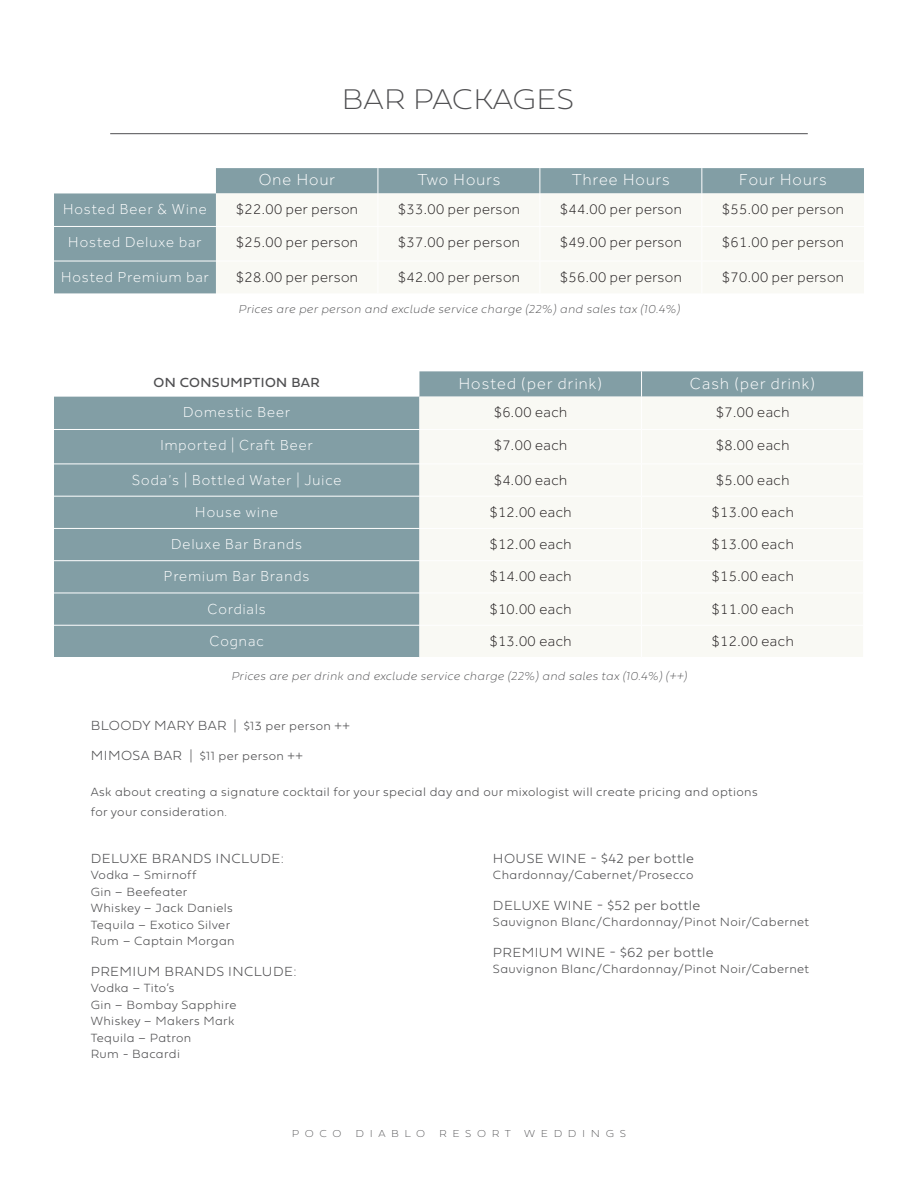
<style>
.page{position:relative;width:918px;height:1188px;background:#fff}
.page>*{position:absolute;margin:0;border:0;box-sizing:border-box;transform-origin:0 0}
._3_meal{font:29.7px "Fieldwork Geo Hair";color:#4f4f51;scale:1.05 1}
.t1{font:300 16.5px "Effra";letter-spacing:.07em;color:#fff}
.t2{font:300 15px "Effra";letter-spacing:.03em;color:#231f20}
.t3{font:300 15px "Effra";letter-spacing:.07em;color:#fff}
.tabbed_extras{font:100 13.8px "Fieldwork Geo";letter-spacing:.03em;color:#4f4f51}
.tabbed_extras-2{font:13.8px "Fieldwork Geo Regular";letter-spacing:.03em;color:#4f4f51}
.tabbed_extras-3{font:100 12.45px "Fieldwork Geo";letter-spacing:.03em;color:#4f4f51}
.tabbed_extras-4{font:12px "Fieldwork Italic Hair";letter-spacing:.03em;color:#4f4f51}
._3_meal-2{font:10.5px "Fieldwork Hum Hair";letter-spacing:.51em;color:#4f4f51;scale:1.05 1}
.s1{font-size:13.8px}
</style>
<div class="page">
<hr style="left:110px;top:133px;width:698px;height:1px;background:#4f4f51">
<svg style="left:54px;top:168px;width:810px;height:125px;background:#90a9af"></svg>
<div style="left:216px;top:193px;width:648px;height:100px;background:#f9f9f4"></div>
<hr style="left:54px;top:226px;width:162px;height:1px;background:#fff">
<hr style="left:216px;top:226px;width:162px;height:1px;background:#fff">
<hr style="left:378px;top:226px;width:162px;height:1px;background:#fff">
<hr style="left:540px;top:226px;width:162px;height:1px;background:#fff">
<hr style="left:702px;top:226px;width:162px;height:1px;background:#fff">
<hr style="left:54px;top:261px;width:162px;height:1px;background:#fff">
<hr style="left:216px;top:261px;width:162px;height:1px;background:#fff">
<hr style="left:378px;top:261px;width:162px;height:1px;background:#fff">
<hr style="left:540px;top:261px;width:162px;height:1px;background:#fff">
<hr style="left:702px;top:261px;width:162px;height:1px;background:#fff">
<svg style="left:701px;top:168px;width:1px;height:25px"></svg>
<hr style="left:701px;top:193px;width:1px;height:33px;background:#fff">
<hr style="left:701px;top:227px;width:1px;height:34px;background:#fff">
<hr style="left:701px;top:261px;width:1px;height:32px;background:#fff">
<svg style="left:378px;top:168px;width:1px;height:25px"></svg>
<hr style="left:378px;top:193px;width:1px;height:33px;background:#fff">
<hr style="left:378px;top:227px;width:1px;height:34px;background:#fff">
<hr style="left:378px;top:261px;width:1px;height:32px;background:#fff">
<svg style="left:540px;top:168px;width:1px;height:25px"></svg>
<hr style="left:540px;top:193px;width:1px;height:33px;background:#fff">
<hr style="left:540px;top:227px;width:1px;height:34px;background:#fff">
<hr style="left:540px;top:261px;width:1px;height:32px;background:#fff">
<svg style="left:54px;top:371px;width:809px;height:286px;background:#8da7ad"></svg>
<div style="left:419px;top:397px;width:444px;height:260px;background:#f9f9f4"></div>
<hr style="left:54px;top:429px;width:365px;height:1px;background:#fff">
<hr style="left:419px;top:429px;width:223px;height:1px;background:#fff">
<hr style="left:642px;top:429px;width:222px;height:1px;background:#fff">
<svg style="left:641px;top:371px;width:1px;height:26px"></svg>
<hr style="left:641px;top:397px;width:1px;height:32px;background:#fff">
<hr style="left:641px;top:430px;width:1px;height:34px;background:#fff">
<hr style="left:54px;top:464px;width:365px;height:1px;background:#fff">
<hr style="left:54px;top:496px;width:365px;height:1px;background:#fff">
<hr style="left:54px;top:528px;width:365px;height:1px;background:#fff">
<hr style="left:54px;top:560px;width:365px;height:1px;background:#fff">
<hr style="left:54px;top:593px;width:365px;height:1px;background:#fff">
<hr style="left:54px;top:625px;width:365px;height:1px;background:#fff">
<hr style="left:419px;top:464px;width:223px;height:1px;background:#fff">
<hr style="left:642px;top:464px;width:222px;height:1px;background:#fff">
<hr style="left:641px;top:464px;width:1px;height:32px;background:#fff">
<hr style="left:641px;top:497px;width:1px;height:31px;background:#fff">
<hr style="left:641px;top:529px;width:1px;height:31px;background:#fff">
<hr style="left:641px;top:561px;width:1px;height:32px;background:#fff">
<hr style="left:641px;top:593px;width:1px;height:32px;background:#fff">
<hr style="left:641px;top:626px;width:1px;height:31px;background:#fff">
<hr style="left:419px;top:496px;width:223px;height:1px;background:#fff">
<hr style="left:642px;top:496px;width:222px;height:1px;background:#fff">
<hr style="left:419px;top:528px;width:223px;height:1px;background:#fff">
<hr style="left:642px;top:528px;width:222px;height:1px;background:#fff">
<hr style="left:419px;top:560px;width:223px;height:1px;background:#fff">
<hr style="left:642px;top:560px;width:222px;height:1px;background:#fff">
<hr style="left:419px;top:593px;width:223px;height:1px;background:#fff">
<hr style="left:642px;top:593px;width:222px;height:1px;background:#fff">
<hr style="left:419px;top:625px;width:223px;height:1px;background:#fff">
<hr style="left:642px;top:625px;width:222px;height:1px;background:#fff">
<p class="_3_meal" style="left:342px;top:75px;width:223px">BAR PACKAGES</p>
<p class="t1" style="left:259px;top:171px;width:78px">One Hour</p>
<p class="t1" style="left:417px;top:171px;width:84px">Two Hours</p>
<p class="t1" style="left:572px;top:171px;width:100px">Three Hours</p>
<p class="t1" style="left:739px;top:171px;width:89px">Four Hours</p>
<p class="t3" style="left:63px;top:201px;width:145px">Hosted Beer &amp; Wine</p>
<p class="t2" style="left:236px;top:201px;width:124px">$22.00 per person</p>
<p class="t2" style="left:398px;top:201px;width:124px">$33.00 per person</p>
<p class="t2" style="left:560px;top:201px;width:124px">$44.00 per person</p>
<p class="t2" style="left:722px;top:201px;width:124px">$55.00 per person</p>
<p class="t3" style="left:68px;top:234px;width:135px">Hosted Deluxe bar</p>
<p class="t2" style="left:236px;top:234px;width:124px">$25.00 per person</p>
<p class="t2" style="left:398px;top:234px;width:124px">$37.00 per person</p>
<p class="t2" style="left:560px;top:234px;width:124px">$49.00 per person</p>
<p class="t2" style="left:722px;top:234px;width:124px">$61.00 per person</p>
<p class="t3" style="left:61px;top:268px;width:149px">Hosted Premium bar</p>
<p class="t2" style="left:236px;top:268px;width:124px">$28.00 per person</p>
<p class="t2" style="left:398px;top:268px;width:124px">$42.00 per person</p>
<p class="t2" style="left:560px;top:268px;width:124px">$56.00 per person</p>
<p class="t2" style="left:722px;top:268px;width:124px">$70.00 per person</p>
<p class="tabbed_extras-4" style="left:238px;top:299px;width:443px">Prices are per person and exclude service charge (22%) and sales tax (10.4%)</p>
<p class="tabbed_extras-2" style="left:153px;top:371px;width:168px">ON CONSUMPTION BAR</p>
<p class="t1" style="left:459px;top:374px;width:145px">Hosted (per drink)</p>
<p class="t1" style="left:690px;top:374px;width:127px">Cash (per drink)</p>
<p class="t3" style="left:183px;top:404px;width:109px">Domestic Beer</p>
<p class="t2" style="left:494px;top:404px;width:75px">$6.00 each</p>
<p class="t2" style="left:716px;top:404px;width:75px">$7.00 each</p>
<p class="t3" style="left:160px;top:437px;width:154px">Imported | Craft Beer</p>
<p class="t2" style="left:494px;top:437px;width:75px">$7.00 each</p>
<p class="t2" style="left:716px;top:437px;width:75px">$8.00 each</p>
<p class="t3" style="left:132px;top:471px;width:211px">Soda’s | Bottled Water | Juice</p>
<p class="t2" style="left:494px;top:471px;width:75px">$4.00 each</p>
<p class="t2" style="left:716px;top:471px;width:75px">$5.00 each</p>
<p class="t3" style="left:195px;top:503px;width:84px">House wine</p>
<p class="t2" style="left:489px;top:503px;width:84px">$12.00 each</p>
<p class="t2" style="left:711px;top:503px;width:84px">$13.00 each</p>
<p class="t3" style="left:171px;top:536px;width:132px">Deluxe Bar Brands</p>
<p class="t2" style="left:489px;top:536px;width:84px">$12.00 each</p>
<p class="t2" style="left:711px;top:536px;width:84px">$13.00 each</p>
<p class="t3" style="left:164px;top:568px;width:147px">Premium Bar Brands</p>
<p class="t2" style="left:489px;top:568px;width:84px">$14.00 each</p>
<p class="t2" style="left:711px;top:568px;width:84px">$15.00 each</p>
<p class="t3" style="left:208px;top:600px;width:60px">Cordials</p>
<p class="t2" style="left:489px;top:600px;width:84px">$10.00 each</p>
<p class="t2" style="left:711px;top:600px;width:84px">$11.00 each</p>
<p class="t3" style="left:210px;top:633px;width:56px">Cognac</p>
<p class="t2" style="left:489px;top:633px;width:84px">$13.00 each</p>
<p class="t2" style="left:711px;top:633px;width:84px">$12.00 each</p>
<p class="tabbed_extras-4" style="left:231px;top:667px;width:457px">Prices are per drink and exclude service charge (22%) and sales tax (10.4%) (++)</p>
<p class="tabbed_extras-3" style="left:91px;top:716px;width:261px"><span class="s1">BLOODY MARY BAR</span> | $13 per person ++</p>
<p class="tabbed_extras-3" style="left:91px;top:746px;width:214px"><span class="s1">MIMOSA BAR</span> | $11 per person ++</p>
<p class="tabbed_extras-3" style="left:91px;top:782px;width:668px">Ask about creating a signature cocktail for your special day and our mixologist will create pricing and options</p>
<p class="tabbed_extras-3" style="left:91px;top:802px;width:138px">for your consideration.</p>
<p class="tabbed_extras" style="left:91px;top:847px;width:195px">DELUXE BRANDS INCLUDE:</p>
<p class="tabbed_extras-3" style="left:91px;top:865px;width:107px">Vodka – Smirnoff</p>
<p class="tabbed_extras-3" style="left:91px;top:882px;width:98px">Gin – Beefeater</p>
<p class="tabbed_extras-3" style="left:91px;top:898px;width:143px">Whiskey – Jack Daniels</p>
<p class="tabbed_extras-3" style="left:91px;top:915px;width:141px">Tequila – Exotico Silver</p>
<p class="tabbed_extras-3" style="left:91px;top:931px;width:145px">Rum – Captain Morgan</p>
<p class="tabbed_extras" style="left:91px;top:960px;width:207px">PREMIUM BRANDS INCLUDE:</p>
<p class="tabbed_extras-3" style="left:91px;top:978px;width:85px">Vodka – Tito’s</p>
<p class="tabbed_extras-3" style="left:91px;top:995px;width:147px">Gin – Bombay Sapphire</p>
<p class="tabbed_extras-3" style="left:91px;top:1011px;width:145px">Whiskey – Makers Mark</p>
<p class="tabbed_extras-3" style="left:91px;top:1028px;width:102px">Tequila – Patron</p>
<p class="tabbed_extras-3" style="left:91px;top:1044px;width:91px">Rum - Bacardi</p>
<p class="tabbed_extras" style="left:493px;top:847px;width:203px">HOUSE WINE - $42 per bottle</p>
<p class="tabbed_extras-3" style="left:493px;top:865px;width:202px">Chardonnay/Cabernet/Prosecco</p>
<p class="tabbed_extras" style="left:493px;top:894px;width:209px">DELUXE WINE - $52 per bottle</p>
<p class="tabbed_extras-3" style="left:493px;top:912px;width:318px">Sauvignon Blanc/Chardonnay/Pinot Noir/Cabernet</p>
<p class="tabbed_extras" style="left:493px;top:941px;width:222px">PREMIUM WINE - $62 per bottle</p>
<p class="tabbed_extras-3" style="left:493px;top:959px;width:318px">Sauvignon Blanc/Chardonnay/Pinot Noir/Cabernet</p>
<p class="_3_meal-2" style="left:292px;top:1125px;width:49px">POCO</p>
<p class="_3_meal-2" style="left:355px;top:1125px;width:68px">DIABLO</p>
<p class="_3_meal-2" style="left:439px;top:1125px;width:70px">RESORT</p>
<p class="_3_meal-2" style="left:524px;top:1125px;width:98px">WEDDINGS</p>
</div>
